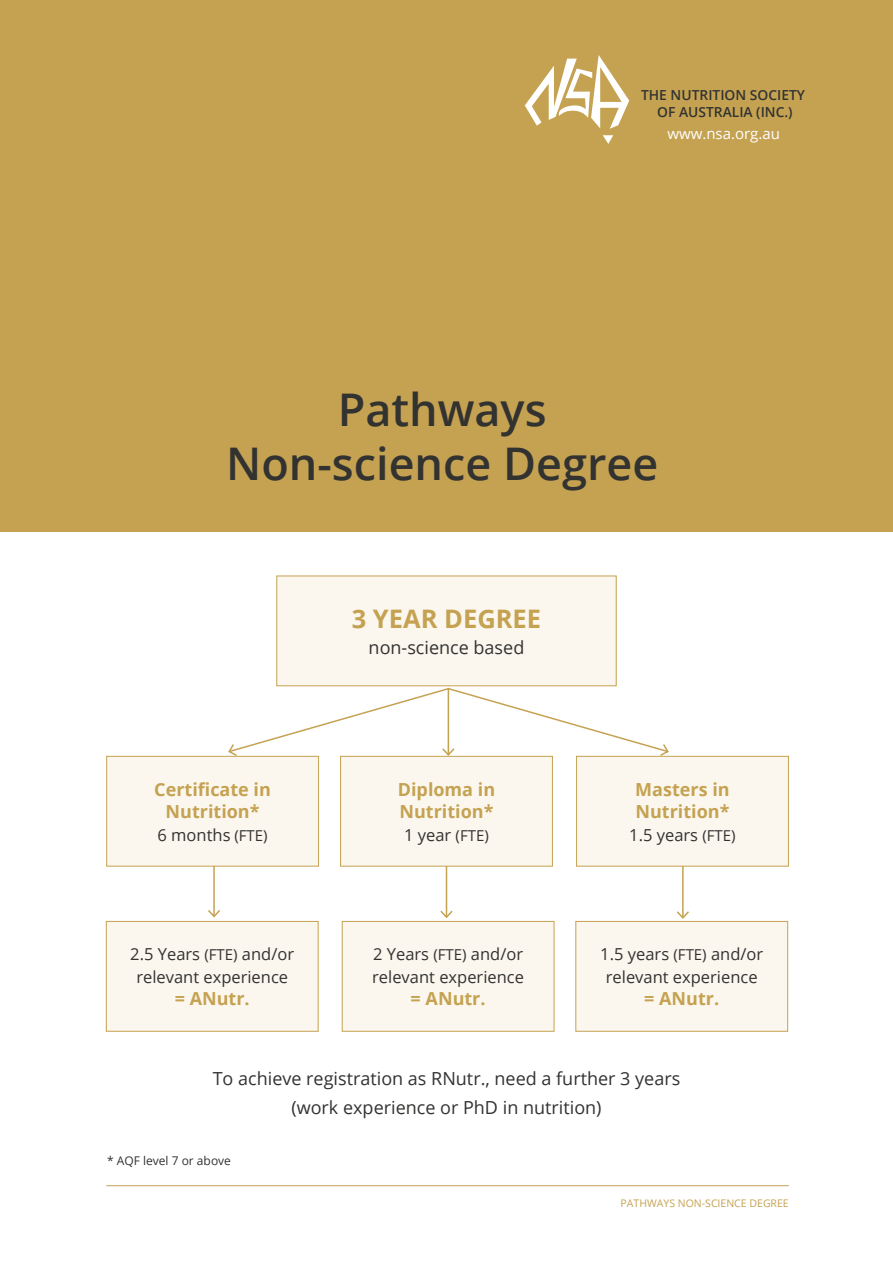
<style>
.page{position:relative;width:893px;height:1263px;background:#fff}
.page>*{position:absolute;margin:0;border:0;box-sizing:border-box;transform-origin:0 0}
.t1{font:600 45px/54px "Open Sans";color:#323231;text-align:center}
.t2{font:700 25.5px "Open Sans";color:#c5a251}
.t3{font:18px/28.5px "Open Sans";color:#323231;text-align:center}
.t4{font:700 18px/22.5px "Open Sans";color:#c5a251}
.t5{font:16.5px/22.5px "Open Sans";color:#323231;text-align:center}
.t6{font:15px "Open Sans";color:#fff}
.t7{font:600 13.8px/16.6px "Open Sans";color:#323331;text-align:center}
.t8{font:12px "Open Sans";color:#323231}
.t9{font:10.5px "Open Sans";color:#c5a251}
.s1{font-size:15px}
</style>
<div class="page">
<hr style="left:106px;top:1185px;width:683px;height:1px;background:#c5a251">
<hr style="left:213px;top:854px;width:2px;height:62px;background:#c5a251">
<svg style="left:208px;top:908px;width:12px;height:10px"></svg>
<hr style="left:446px;top:854px;width:1px;height:63px;background:#c5a251">
<svg style="left:440px;top:909px;width:13px;height:10px"></svg>
<hr style="left:682px;top:855px;width:2px;height:63px;background:#c5a251">
<svg style="left:676px;top:910px;width:13px;height:9px"></svg>
<div style="left:0;top:0;width:893px;height:531px;background:#c5a251"></div>
<svg style="left:603px;top:135px;width:10px;height:9px"></svg>
<svg style="left:525px;top:55px;width:104px;height:74px"></svg>
<div style="left:277px;top:576px;width:339px;height:110px;background:#fbf7ee"></div>
<div style="left:276px;top:576px;width:341px;height:110px;border:1px solid #c5a251"></div>
<div style="left:107px;top:756px;width:212px;height:110px;background:#fbf7ee"></div>
<div style="left:106px;top:756px;width:213px;height:110px;border:1px solid #c5a251"></div>
<div style="left:106px;top:921px;width:212px;height:110px;background:#fbf7ee"></div>
<div style="left:106px;top:921px;width:213px;height:111px;border:1px solid #c5a251"></div>
<div style="left:342px;top:921px;width:212px;height:110px;background:#fbf7ee"></div>
<div style="left:342px;top:921px;width:212px;height:111px;border:1px solid #c5a251"></div>
<div style="left:576px;top:921px;width:212px;height:110px;background:#fbf7ee"></div>
<div style="left:575px;top:921px;width:213px;height:111px;border:1px solid #c5a251"></div>
<div style="left:341px;top:756px;width:211px;height:110px;background:#fbf7ee"></div>
<div style="left:340px;top:756px;width:213px;height:110px;border:1px solid #c5a251"></div>
<div style="left:577px;top:756px;width:211px;height:110px;background:#fbf7ee"></div>
<div style="left:576px;top:756px;width:213px;height:110px;border:1px solid #c5a251"></div>
<svg style="left:227px;top:687px;width:443px;height:70px"></svg>
<p class="t7" style="left:641px;top:88px;width:166px">THE NUTRITION SOCIETY<br>OF AUSTRALIA (INC.)</p>
<p class="t6" style="left:667px;top:128px;width:114px">www.nsa.org.au</p>
<h1 class="t1" style="left:226px;top:387px;width:434px">Pathways<br>Non-science Degree</h1>
<p class="t4" style="left:154px;top:777px;width:118px;text-align:center">Certiicate in<br>Nutrition*</p>
<p class="t5" style="left:158px;top:825px;width:112px">6 months <span class="s1">(FTE)</span></p>
<p class="t5" style="left:130px;top:944px;width:165px">2.5 Years <span class="s1">(FTE)</span> and/or relevant experience</p>
<p class="t4" style="left:175px;top:988px;width:76px">= ANutr.</p>
<h2 class="t2" style="left:352px;top:604px;width:191px">3 YEAR DEGREE</h2>
<p class="t3" style="left:369px;top:635px;width:157px">non-science based</p>
<p class="t4" style="left:398px;top:777px;width:99px">Diploma in<br>Nutrition*</p>
<p class="t5" style="left:404px;top:825px;width:86px">1 year <span class="s1">(FTE)</span></p>
<p class="t5" style="left:372px;top:944px;width:153px;text-align:left">2 Years <span class="s1">(FTE)</span> and/or relevant experience</p>
<p class="t4" style="left:411px;top:988px;width:76px">= ANutr.</p>
<p class="t4" style="left:635px;top:777px;width:96px">Masters in<br>Nutrition*</p>
<p class="t5" style="left:629px;top:825px;width:108px">1.5 years <span class="s1">(FTE)</span></p>
<p class="t5" style="left:600px;top:944px;width:164px">1.5 years <span class="s1">(FTE)</span> and/or relevant experience</p>
<p class="t4" style="left:644px;top:988px;width:76px">= ANutr.</p>
<p class="t3" style="left:213px;top:1066px;width:469px">To achieve registration as RNutr., need a further 3 years (work experience or PhD in nutrition)</p>
<p class="t8" style="left:107px;top:1155px;width:125px">* AQF level 7 or above</p>
<p class="t9" style="left:621px;top:1199px;width:170px">PATHWAYS NON-SCIENCE DEGREE</p>
</div>
